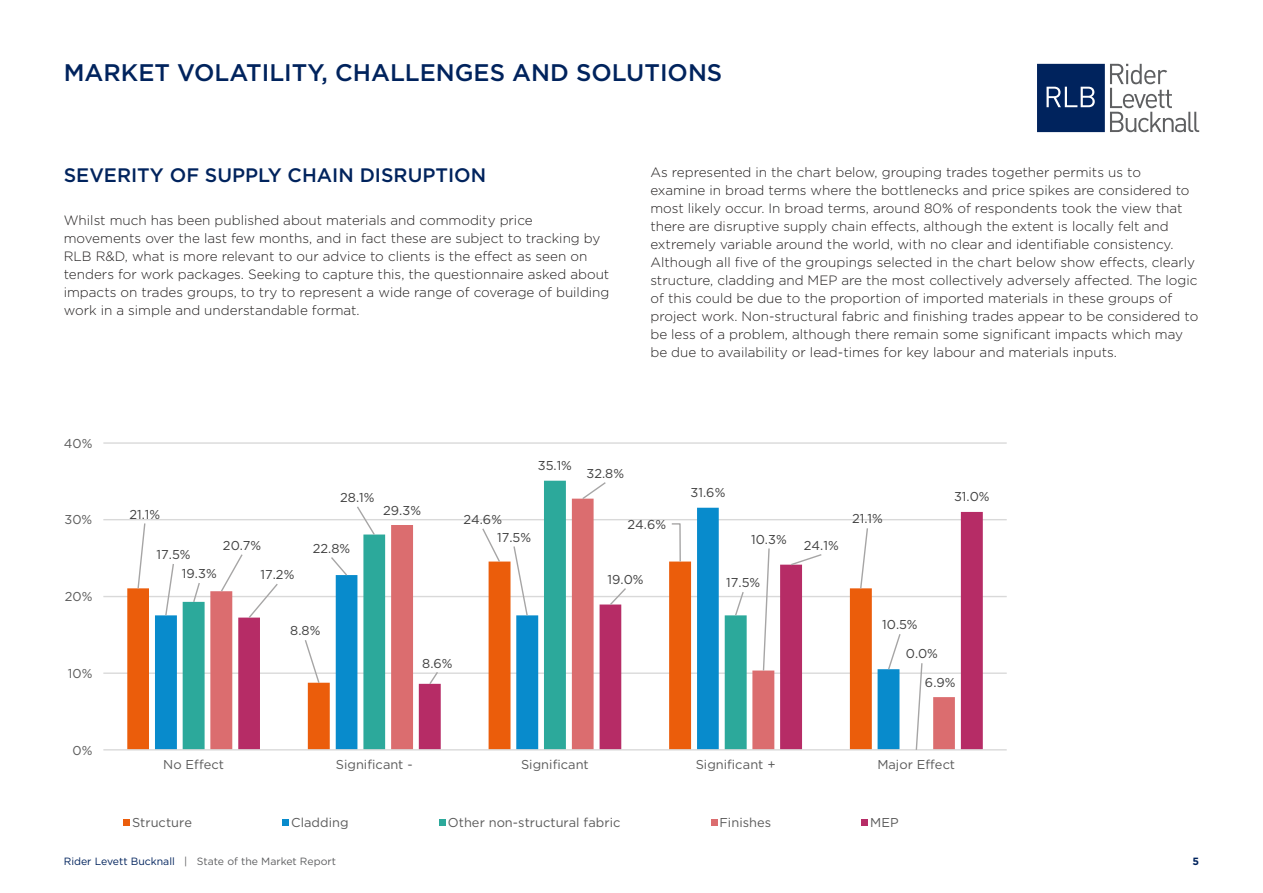
<style>
.page{position:relative;width:1263px;height:893px;background:#fff}
.page>*{position:absolute;margin:0;border:0;box-sizing:border-box;transform-origin:0 0}
.t1{font:500 24px "Gotham";color:#00235d}
.t2{font:500 19.5px "Gotham";color:#00235d}
.t3{font:300 13.5px/18px "Gotham";color:#221f1f}
.t4{font:12.9px "Gotham";letter-spacing:.005em;color:#404040}
.t5{font:12.9px "Gotham";letter-spacing:.005em;color:#5a5a5a}
.t6{font:10.5px "Gotham";color:#5e5f61}
.t7{font:700 10.5px "Gotham";color:#00235d}
.s1{color:#00235d}
</style>
<div class="page">
<svg style="left:1037px;top:64px;width:162px;height:68px"></svg>
<hr style="left:103px;top:442px;width:904px;height:2px;background:#d9d9d9">
<hr style="left:103px;top:519px;width:904px;height:1px;background:#d9d9d9">
<hr style="left:103px;top:596px;width:904px;height:1px;background:#d9d9d9">
<hr style="left:103px;top:672px;width:904px;height:2px;background:#d9d9d9">
<svg style="left:127px;top:588px;width:28px;height:161px;fill:#eb5d0b"></svg>
<svg style="left:155px;top:520px;width:28px;height:229px"></svg>
<svg style="left:183px;top:481px;width:398px;height:268px"></svg>
<svg style="left:210px;top:499px;width:509px;height:250px"></svg>
<svg style="left:238px;top:512px;width:745px;height:237px"></svg>
<hr style="left:103px;top:749px;width:904px;height:1px;background:#d9d9d9">
<svg style="left:137px;top:523px;width:9px;height:67px"></svg>
<svg style="left:304px;top:638px;width:17px;height:46px"></svg>
<svg style="left:481px;top:527px;width:20px;height:36px"></svg>
<svg style="left:670px;top:522px;width:12px;height:41px"></svg>
<svg style="left:859px;top:527px;width:10px;height:63px"></svg>
<svg style="left:164px;top:562px;width:11px;height:55px"></svg>
<svg style="left:330px;top:556px;width:19px;height:21px"></svg>
<svg style="left:512px;top:545px;width:17px;height:72px"></svg>
<svg style="left:887px;top:632px;width:15px;height:39px"></svg>
<svg style="left:192px;top:581px;width:9px;height:23px"></svg>
<svg style="left:356px;top:505px;width:20px;height:31px"></svg>
<svg style="left:734px;top:590px;width:11px;height:27px"></svg>
<svg style="left:915px;top:662px;width:8px;height:89px"></svg>
<svg style="left:581px;top:482px;width:26px;height:19px"></svg>
<svg style="left:762px;top:547px;width:8px;height:125px"></svg>
<svg style="left:220px;top:553px;width:59px;height:66px"></svg>
<svg style="left:428px;top:670px;width:11px;height:16px"></svg>
<svg style="left:608px;top:587px;width:19px;height:19px"></svg>
<svg style="left:789px;top:553px;width:34px;height:13px"></svg>
<svg style="left:124px;top:819px;width:6px;height:6px"></svg>
<svg style="left:283px;top:819px;width:6px;height:6px"></svg>
<svg style="left:439px;top:819px;width:6px;height:6px"></svg>
<svg style="left:711px;top:819px;width:6px;height:6px"></svg>
<svg style="left:862px;top:819px;width:6px;height:6px"></svg>
<h1 class="t1" style="left:64px;top:62px;width:660px">MARKET VOLATILITY, CHALLENGES AND SOLUTIONS</h1>
<h2 class="t2" style="left:64px;top:166px;width:424px">SEVERITY OF SUPPLY CHAIN DISRUPTION</h2>
<p class="t3" style="left:64px;top:212px;width:547px">Whilst much has been published about materials and commodity price movements over the last few months, and in fact these are subject to tracking by RLB R&amp;D, what is more relevant to our advice to clients is the effect as seen on tenders for work packages. Seeking to capture this, the questionnaire asked about impacts on trades groups, to try to represent a wide range of coverage of building work in a simple and understandable format.</p>
<p class="t3" style="left:650px;top:164px;width:549px">As represented in the chart below, grouping trades together permits us to examine in broad terms where the bottlenecks and price spikes are considered to most likely occur. In broad terms, around 80% of respondents took the view that there are disruptive supply chain effects, although the extent is locally felt and extremely variable around the world, with no clear and identifiable consistency.<br>Although all five of the groupings selected in the chart below show effects, clearly structure, cladding and MEP are the most collectively adversely affected. The logic of this could be due to the proportion of imported materials in these groups of project work. Non-structural fabric and finishing trades appear to be considered to be less of a problem, although there remain some significant impacts which may be due to availability or lead-times for key labour and materials inputs.</p>
<p class="t5" style="left:64px;top:438px;width:30px">40%</p>
<p class="t4" style="left:340px;top:493px;width:36px">28.1%</p>
<p class="t4" style="left:538px;top:461px;width:36px">35.1%</p>
<p class="t4" style="left:586px;top:468px;width:39px">32.8%</p>
<p class="t4" style="left:690px;top:488px;width:36px">31.6%</p>
<p class="t4" style="left:954px;top:492px;width:37px">31.0%</p>
<p class="t5" style="left:65px;top:515px;width:29px">30%</p>
<p class="t5" style="left:65px;top:592px;width:29px">20%</p>
<p class="t5" style="left:68px;top:668px;width:26px">10%</p>
<p class="t5" style="left:72px;top:745px;width:22px">0%</p>
<p class="t4" style="left:129px;top:509px;width:32px">21.1%</p>
<p class="t4" style="left:383px;top:505px;width:39px">29.3%</p>
<p class="t4" style="left:463px;top:514px;width:40px">24.6%</p>
<p class="t4" style="left:627px;top:519px;width:40px">24.6%</p>
<p class="t4" style="left:852px;top:514px;width:32px">21.1%</p>
<p class="t4" style="left:156px;top:550px;width:35px">17.5%</p>
<p class="t4" style="left:223px;top:540px;width:40px">20.7%</p>
<p class="t4" style="left:313px;top:543px;width:39px">22.8%</p>
<p class="t4" style="left:497px;top:532px;width:35px">17.5%</p>
<p class="t4" style="left:751px;top:534px;width:37px">10.3%</p>
<p class="t4" style="left:804px;top:540px;width:36px">24.1%</p>
<p class="t4" style="left:182px;top:569px;width:36px">19.3%</p>
<p class="t4" style="left:260px;top:570px;width:35px">17.2%</p>
<p class="t4" style="left:607px;top:574px;width:37px">19.0%</p>
<p class="t4" style="left:726px;top:578px;width:35px">17.5%</p>
<p class="t4" style="left:290px;top:626px;width:32px">8.8%</p>
<p class="t4" style="left:882px;top:620px;width:37px">10.5%</p>
<p class="t4" style="left:422px;top:658px;width:32px">8.6%</p>
<p class="t4" style="left:906px;top:649px;width:33px">0.0%</p>
<p class="t4" style="left:925px;top:677px;width:32px">6.9%</p>
<p class="t5" style="left:163px;top:760px;width:62px">No Effect</p>
<p class="t5" style="left:336px;top:760px;width:78px">Significant -</p>
<p class="t5" style="left:521px;top:760px;width:69px">Significant</p>
<p class="t5" style="left:696px;top:760px;width:81px">Significant +</p>
<p class="t5" style="left:877px;top:760px;width:79px">Major Effect</p>
<p class="t5" style="left:132px;top:818px;width:62px">Structure</p>
<p class="t5" style="left:291px;top:818px;width:59px">Cladding</p>
<p class="t5" style="left:448px;top:818px;width:174px">Other non-structural fabric</p>
<p class="t5" style="left:719px;top:818px;width:53px">Finishes</p>
<p class="t5" style="left:870px;top:818px;width:30px">MEP</p>
<p class="t6" style="left:64px;top:856px;width:274px"><span class="s1">Rider Levett Bucknall</span> | State of the Market Report</p>
<p class="t7" style="left:1192px;top:855px;width:8px">5</p>
</div>
